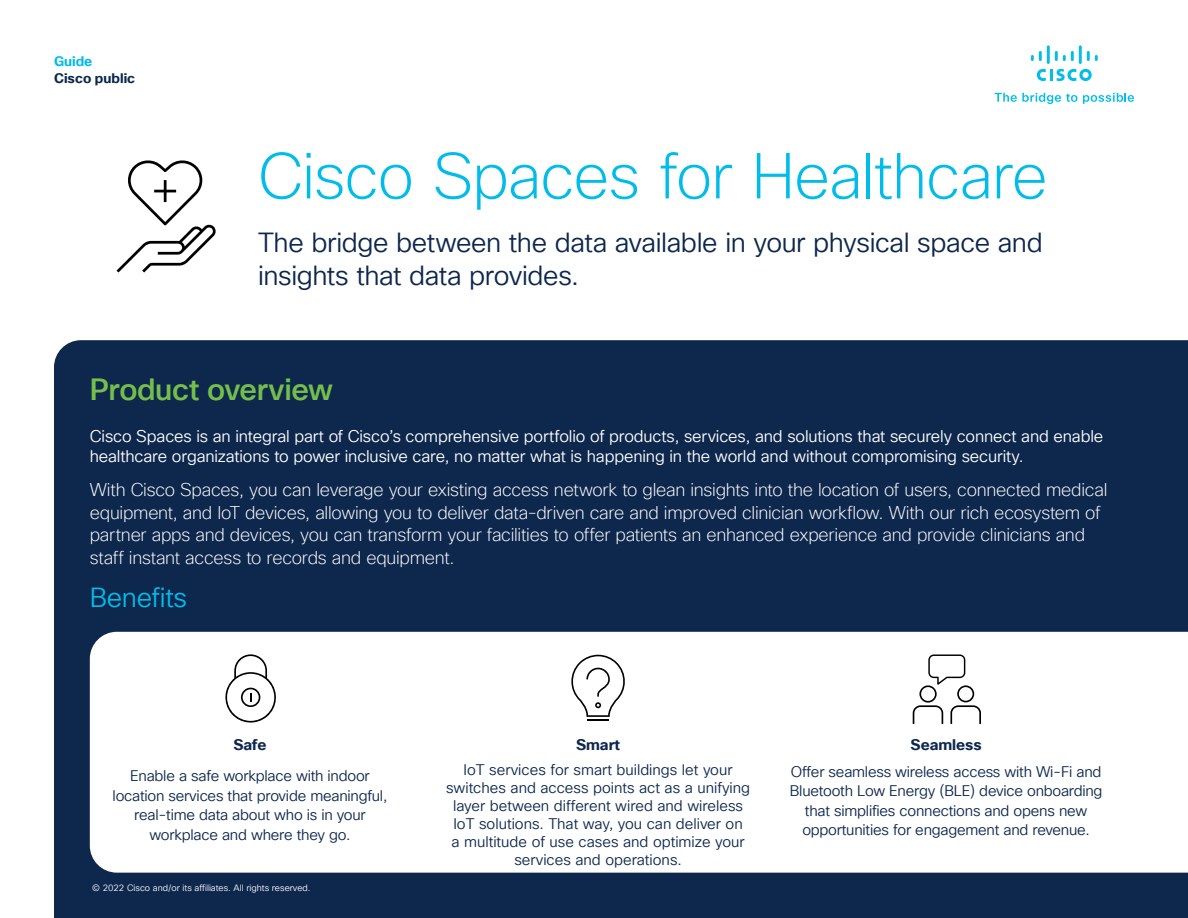
<style>
.page{position:relative;width:1188px;height:918px;background:#fff}
.page>*{position:absolute;margin:0;border:0;box-sizing:border-box;transform-origin:0 0}
.Title_Headline{font:200 63px "Cisco Sans TT";letter-spacing:-.015em;color:#00bceb}
.Intro_Heading{font:500 30px "Cisco Sans TT";letter-spacing:-.015em;color:#74bf4b}
.Title_Subhead{font:27px/33px "Cisco Sans TT Light";letter-spacing:-.015em;color:#0d274d}
.Subhead2_Blue{font:27px "Cisco Sans TT Light";letter-spacing:-.015em;color:#00bceb}
.Intro{font:200 18px/22.5px "Cisco Sans TT";letter-spacing:-.015em;color:#fff}
.Intro-2{font:16.5px/19.5px "Cisco Sans TT Light";letter-spacing:-.01em;color:#fff}
.Body_sidebar{font:15px/19.5px "Cisco Sans TT Light";letter-spacing:-.015em;color:#0d274d;text-align:center}
.Body_sidebar-2{font:700 15px "Cisco Sans TT";color:#0d274d}
.t1{font:700 13.5px "Cisco Sans TT";color:#0d274d}
.t2{font:700 13.5px "Cisco Sans TT";color:#00bceb}
.Footer_white{font:9px "Cisco Sans TT Light";color:#fff}
</style>
<div class="page">
<svg style="left:995px;top:93px;width:82px;height:11px"></svg>
<svg style="left:1083px;top:93px;width:51px;height:11px"></svg>
<svg style="left:1037px;top:69px;width:55px;height:12px"></svg>
<svg style="left:1031px;top:51px;width:11px;height:10px"></svg>
<hr style="left:1047px;top:45px;width:3px;height:19px;background:#00bdeb">
<svg style="left:1055px;top:51px;width:19px;height:10px"></svg>
<hr style="left:1079px;top:45px;width:3px;height:19px;background:#00bdeb">
<svg style="left:1087px;top:51px;width:11px;height:10px"></svg>
<div style="left:54px;top:340px;width:1134px;height:578px;background:#0d274d"></div>
<svg style="left:90px;top:632px;width:1098px;height:241px"></svg>
<svg style="left:222px;top:654px;width:57px;height:72px"></svg>
<svg style="left:913px;top:654px;width:68px;height:70px"></svg>
<svg style="left:569px;top:655px;width:58px;height:66px"></svg>
<svg style="left:117px;top:160px;width:99px;height:113px"></svg>
<p class="t2" style="left:54px;top:52px;width:40px">Guide</p>
<p class="t1" style="left:54px;top:69px;width:83px">Cisco public</p>
<p class="Title_Headline" style="left:258px;top:135px;width:791px">Cisco Spaces for Healthcare</p>
<p class="Title_Subhead" style="left:258px;top:227px;width:786px">The bridge between the data available in your physical space and insights that data provides.</p>
<p class="Intro_Heading" style="left:90px;top:370px;width:245px">Product overview</p>
<p class="Intro-2" style="left:90px;top:427px;width:1015px">Cisco Spaces is an integral part of Cisco’s comprehensive portfolio of products, services, and solutions that securely connect and enable healthcare organizations to power inclusive care, no matter what is happening in the world and without compromising security.</p>
<p class="Intro" style="left:90px;top:479px;width:1019px">With Cisco Spaces, you can leverage your existing access network to glean insights into the location of users, connected medical equipment, and IoT devices, allowing you to deliver data-driven care and improved clinician workflow. With our rich ecosystem of partner apps and devices, you can transform your facilities to offer patients an enhanced experience and provide clinicians and staff instant access to records and equipment.</p>
<p class="Subhead2_Blue" style="left:90px;top:580px;width:99px">Benefits</p>
<p class="Body_sidebar-2" style="left:234px;top:735px;width:34px">Safe</p>
<p class="Body_sidebar" style="left:113px;top:767px;width:276px">Enable a safe workplace with indoor location services that provide meaningful, real-time data about who is in your workplace and where they go.</p>
<p class="Footer_white" style="left:92px;top:882px;width:220px">© 2022 Cisco and/or its affiliates. All rights reserved.</p>
<p class="Body_sidebar-2" style="left:576px;top:735px;width:46px">Smart</p>
<p class="Body_sidebar" style="left:446px;top:762px;width:306px;line-height:18px">IoT services for smart buildings let your switches and access points act as a unifying layer between different wired and wireless IoT solutions. That way, you can deliver on<br>a multitude of use cases and optimize your services and operations.</p>
<p class="Body_sidebar-2" style="left:911px;top:735px;width:73px">Seamless</p>
<p class="Body_sidebar" style="left:790px;top:762px;width:314px">Offer seamless wireless access with Wi-Fi and Bluetooth Low Energy (BLE) device onboarding that simplifies connections and opens new opportunities for engagement and revenue.</p>
</div>
